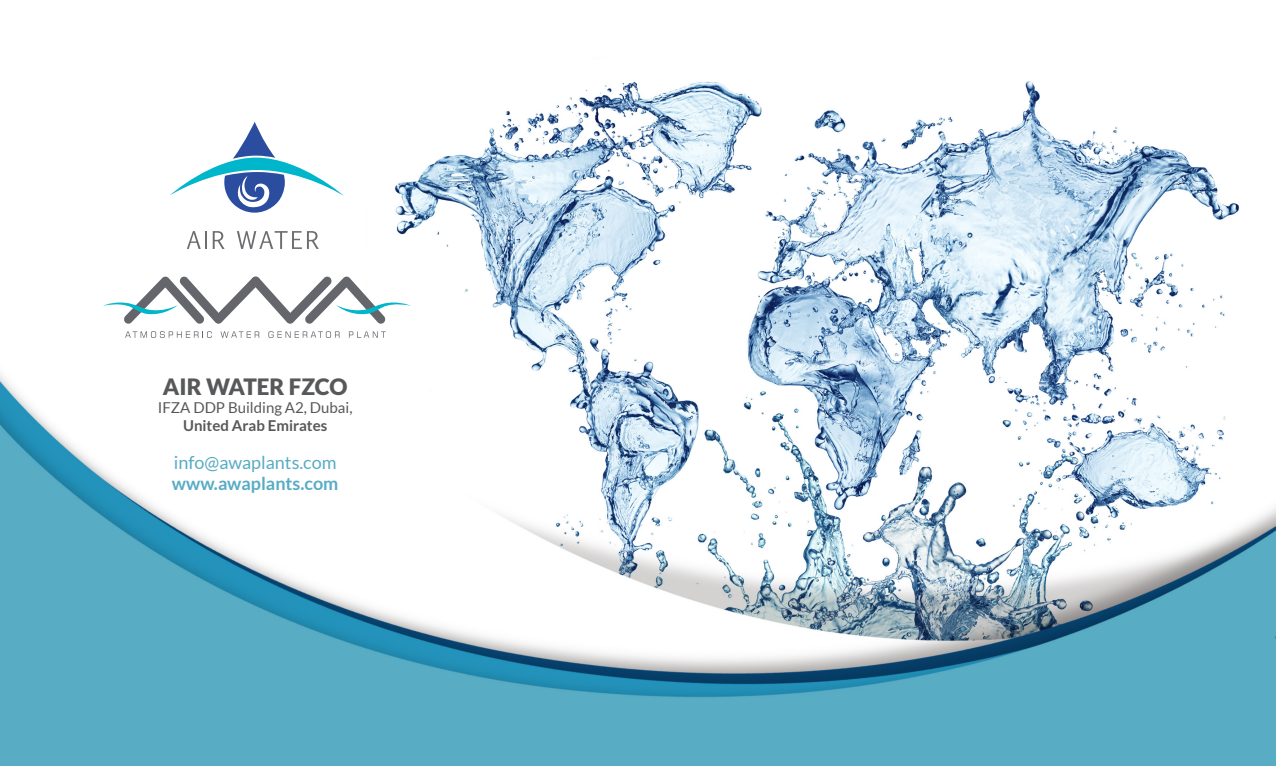
<style>
.page{position:relative;width:1276px;height:766px;background:#fff}
.page>*{position:absolute;margin:0;border:0;box-sizing:border-box;transform-origin:0 0}
.t1{font:900 22.5px "Lato";color:#57585a}
.t2{font:18px/21px "Lato";color:#58acc4}
.t3{font:15px/18px "Lato";color:#57585a;text-align:center}
.s1{font-weight:700}
</style>
<div class="page">
<img style="left:0;top:81px;width:1275px;height:684px">
<svg style="left:125px;top:331px;width:87px;height:7px"></svg>
<svg style="left:220px;top:331px;width:39px;height:7px"></svg>
<svg style="left:268px;top:331px;width:71px;height:7px"></svg>
<svg style="left:349px;top:331px;width:37px;height:7px"></svg>
<svg style="left:103px;top:276px;width:308px;height:48px"></svg>
<svg style="left:187px;top:231px;width:20px;height:18px"></svg>
<svg style="left:213px;top:231px;width:12px;height:18px"></svg>
<svg style="left:237px;top:231px;width:82px;height:18px"></svg>
<svg style="left:170px;top:122px;width:174px;height:90px"></svg>
<p class="t1" style="left:163px;top:374px;width:186px">AIR WATER FZCO</p>
<p class="t3" style="left:158px;top:399px;width:196px">IFZA DDP Building A2, Dubai,<br><span class="s1">United Arab Emirates</span></p>
<p class="t2" style="left:172px;top:451px;width:168px">info@awaplants.com <span class="s1">www.awaplants.com</span></p>
</div>
